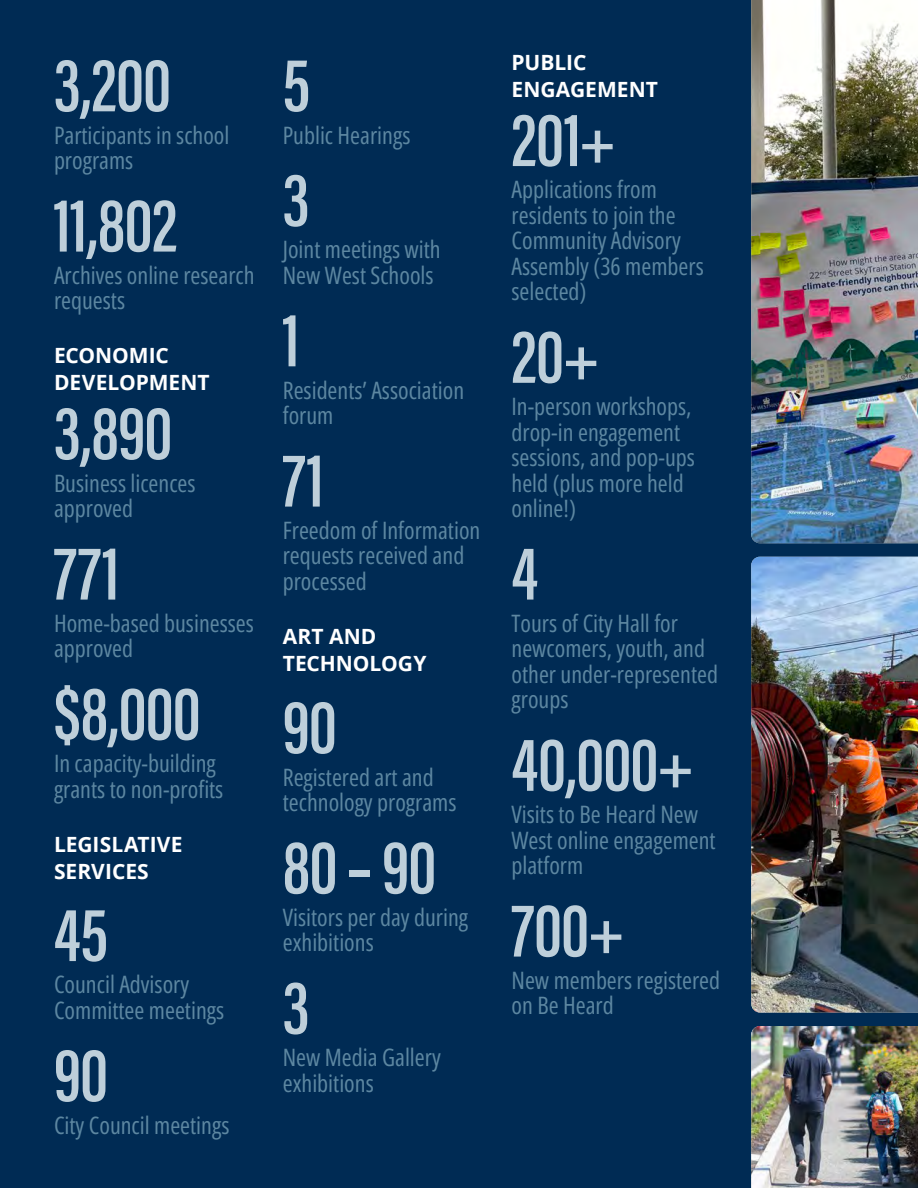
<style>
.page{position:relative;width:918px;height:1188px;background:#002b54}
.page>*{position:absolute;margin:0;border:0;box-sizing:border-box;transform-origin:0 0}
.t1{font:78px "Acumin Variable Concept";letter-spacing:-.01em;color:#becfda}
.t2{font:24px/25.5px "Open Sans";color:#5d87a1}
.t3{font:700 21px/27px "Open Sans";color:#fff}
</style>
<div class="page">
<img style="left:751px;top:0;width:167px;height:543px">
<img style="left:751px;top:557px;width:167px;height:455px">
<img style="left:751px;top:1026px;width:167px;height:162px">
<h1 class="t1" style="left:54px;top:31px;width:119px">3,200</h1>
<p class="t2" style="left:54px;top:122px;width:177px">Participants in school programs</p>
<h1 class="t1" style="left:54px;top:171px;width:125px">11,802</h1>
<p class="t2" style="left:54px;top:262px;width:202px">Archives online research requests</p>
<p class="t3" style="left:54px;top:342px;width:157px">ECONOMIC<br>DEVELOPMENT</p>
<h1 class="t1" style="left:54px;top:379px;width:120px">3,890</h1>
<p class="t2" style="left:54px;top:470px;width:143px">Business licences approved</p>
<h1 class="t1" style="left:54px;top:519px;width:67px">771</h1>
<p class="t2" style="left:54px;top:610px;width:201px">Home-based businesses approved</p>
<h1 class="t1" style="left:54px;top:659px;width:148px">$8,000</h1>
<p class="t2" style="left:54px;top:750px;width:171px">In capacity-building grants to non-profits</p>
<p class="t3" style="left:54px;top:830px;width:130px">LEGISLATIVE<br>SERVICES</p>
<h1 class="t1" style="left:54px;top:880px;width:56px">45</h1>
<p class="t2" style="left:54px;top:971px;width:172px">Council Advisory<br>Committee meetings</p>
<h1 class="t1" style="left:54px;top:1021px;width:56px">90</h1>
<p class="t2" style="left:54px;top:1112px;width:177px">City Council meetings</p>
<h1 class="t1" style="left:283px;top:31px;width:29px">5</h1>
<p class="t2" style="left:283px;top:122px;width:129px">Public Hearings</p>
<h1 class="t1" style="left:283px;top:145px;width:28px">3</h1>
<p class="t2" style="left:283px;top:236px;width:159px">Joint meetings with<br>New West Schools</p>
<h1 class="t1" style="left:283px;top:286px;width:19px">1</h1>
<p class="t2" style="left:283px;top:377px;width:183px">Residents’ Association forum</p>
<h1 class="t1" style="left:283px;top:426px;width:43px">71</h1>
<p class="t2" style="left:283px;top:517px;width:199px">Freedom of Information requests received and processed</p>
<p class="t3" style="left:283px;top:622px;width:145px">ART AND<br>TECHNOLOGY</p>
<h1 class="t1" style="left:283px;top:673px;width:56px">90</h1>
<p class="t2" style="left:283px;top:764px;width:175px">Registered art and technology programs</p>
<h1 class="t1" style="left:283px;top:813px;width:155px">80 – 90</h1>
<p class="t2" style="left:283px;top:904px;width:187px">Visitors per day during exhibitions</p>
<h1 class="t1" style="left:283px;top:953px;width:28px">3</h1>
<p class="t2" style="left:283px;top:1044px;width:159px">New Media Gallery exhibitions</p>
<p class="t3" style="left:512px;top:48px;width:148px">PUBLIC<br>ENGAGEMENT</p>
<h1 class="t1" style="left:512px;top:85px;width:106px">201+</h1>
<p class="t2" style="left:512px;top:176px;width:194px">Applications from residents to join the<br>Community Advisory<br>Assembly (36 members selected)</p>
<h1 class="t1" style="left:512px;top:302px;width:89px">20+</h1>
<p class="t2" style="left:512px;top:393px;width:185px">In-person workshops, drop-in engagement sessions, and pop-ups held (plus more held online!)</p>
<h1 class="t1" style="left:512px;top:519px;width:28px">4</h1>
<p class="t2" style="left:512px;top:610px;width:208px">Tours of City Hall for newcomers, youth, and other under-represented groups</p>
<h1 class="t1" style="left:512px;top:710px;width:184px">40,000+</h1>
<p class="t2" style="left:512px;top:801px;width:206px">Visits to Be Heard New<br>West online engagement platform</p>
<h1 class="t1" style="left:512px;top:876px;width:115px">700+</h1>
<p class="t2" style="left:512px;top:967px;width:210px">New members registered on Be Heard</p>
</div>
